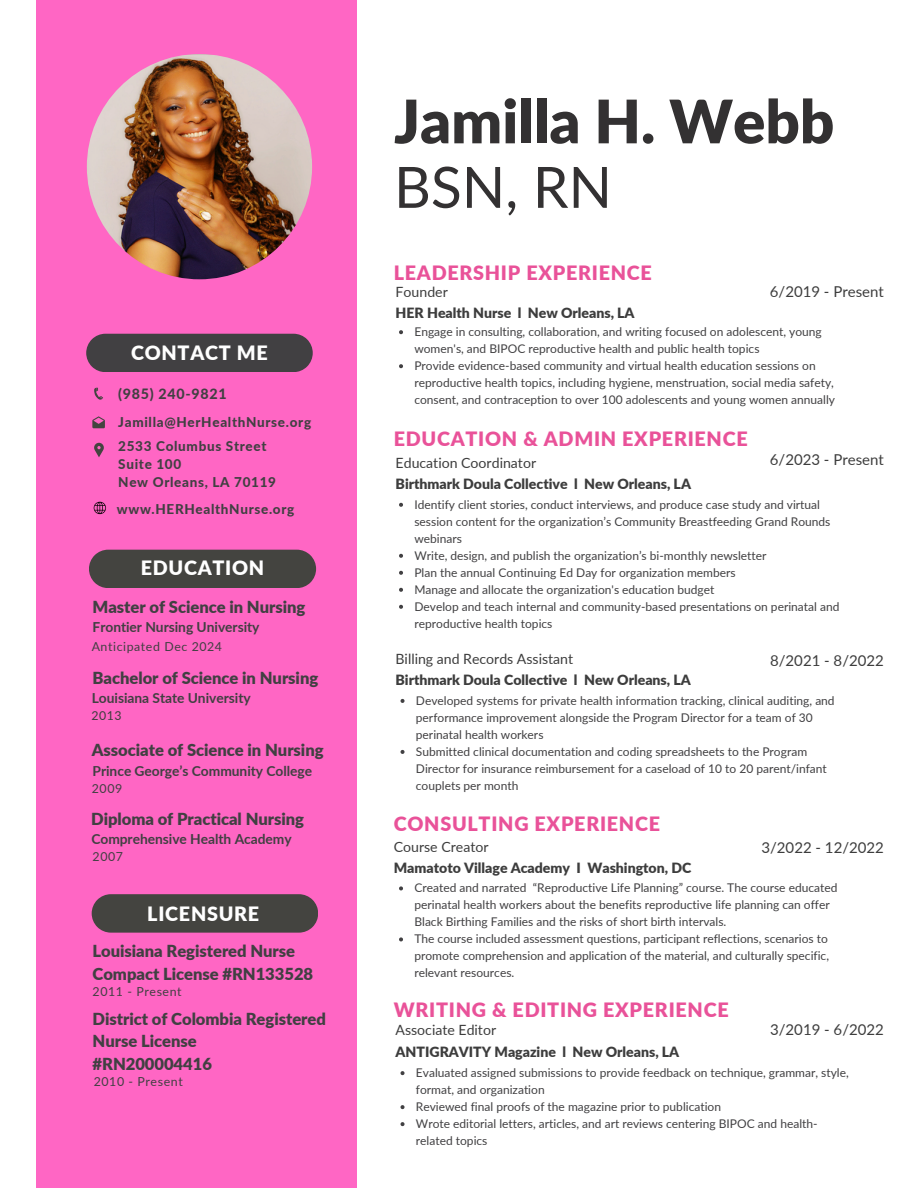
<style>
.page{position:relative;width:918px;height:1188px;background:#fff}
.page>*{position:absolute;margin:0;border:0;box-sizing:border-box;transform-origin:0 0}
.t1{font:900 60px "Lato";color:#333132}
.t2{font:57px "Lato";color:#333132}
.t3{font:900 19.8px "Lato";letter-spacing:.035em;color:#e95299}
.t4{font:900 19.8px "Lato";letter-spacing:.035em;color:#fff}
.t5{font:900 16.65px/22.8px "Lato";letter-spacing:-.005em;color:#414042}
.t6{font:15px "Lato";color:#3d3d3d}
.t7{font:800 14.25px "Lato";letter-spacing:.05em;color:#414042}
.t8{font:900 14.1px "Lato";color:#3d3d3d}
.t9{font:14.1px "Lato";color:#3d3d3d}
.t10{font:700 13.8px "Lato";letter-spacing:-.005em;color:#414042}
.t11{font:800 13.5px "Lato";letter-spacing:.05em;color:#414042}
.t12{font:12.45px "Lato";letter-spacing:.045em;color:#414042}
.t13{font:12.3px "Lato";letter-spacing:.045em;color:#414042}
.t14{font:12.3px "Lato";color:#3d3d3d}
.t15{font:12px/17px "Lato";color:#414042}
</style>
<div class="page">
<div style="left:36px;top:0;width:321px;height:1188px;background:#ff66c4"></div>
<div style="left:86px;top:334px;width:227px;height:38px;background:#414042"></div>
<div style="left:89px;top:550px;width:227px;height:38px;background:#444440"></div>
<svg style="left:92px;top:894px;width:226px;height:39px"></svg>
<svg style="left:94px;top:443px;width:10px;height:14px"></svg>
<svg style="left:92px;top:416px;width:13px;height:12px"></svg>
<svg style="left:94px;top:388px;width:9px;height:12px"></svg>
<img style="left:87px;top:54px;width:225px;height:225px;border-radius:50%">
<svg style="left:94px;top:502px;width:12px;height:12px"></svg>
<svg style="left:399px;top:330px;width:4px;height:4px"></svg>
<svg style="left:399px;top:364px;width:4px;height:4px"></svg>
<svg style="left:399px;top:503px;width:4px;height:4px"></svg>
<svg style="left:399px;top:554px;width:4px;height:4px"></svg>
<svg style="left:399px;top:571px;width:4px;height:4px"></svg>
<svg style="left:399px;top:588px;width:4px;height:4px"></svg>
<svg style="left:399px;top:605px;width:4px;height:4px"></svg>
<svg style="left:399px;top:886px;width:4px;height:4px"></svg>
<svg style="left:399px;top:937px;width:4px;height:4px"></svg>
<svg style="left:401px;top:1071px;width:4px;height:4px"></svg>
<svg style="left:401px;top:1105px;width:4px;height:4px"></svg>
<svg style="left:401px;top:1122px;width:4px;height:4px"></svg>
<svg style="left:401px;top:699px;width:4px;height:4px"></svg>
<svg style="left:401px;top:750px;width:4px;height:4px"></svg>
<p class="t4" style="left:131px;top:341px;width:138px">CONTACT ME</p>
<p class="t7" style="left:118px;top:385px;width:110px">(985) 240-9821</p>
<p class="t11" style="left:118px;top:413px;width:194px">Jamilla@HerHealthNurse.org</p>
<p class="t11" style="left:118px;top:438px;width:150px">2533 Columbus Street</p>
<p class="t11" style="left:118px;top:456px;width:65px">Suite 100</p>
<p class="t11" style="left:118px;top:474px;width:159px">New Orleans, LA 70119</p>
<p class="t11" style="left:117px;top:501px;width:179px">www.HERHealthNurse.org</p>
<p class="t4" style="left:141px;top:556px;width:125px">EDUCATION</p>
<p class="t5" style="left:93px;top:595px;width:214px">Master of Science in Nursing</p>
<p class="t10" style="left:93px;top:618px;width:168px">Frontier Nursing University</p>
<p class="t13" style="left:92px;top:639px;width:132px">Anticipated Dec 2024</p>
<p class="t5" style="left:93px;top:666px;width:227px">Bachelor of Science in Nursing</p>
<p class="t10" style="left:92px;top:690px;width:160px">Louisiana State University</p>
<p class="t14" style="left:91px;top:708px;width:32px">2013</p>
<p class="t5" style="left:92px;top:738px;width:233px">Associate of Science in Nursing</p>
<p class="t10" style="left:93px;top:762px;width:221px">Prince George’s Community College</p>
<p class="t12" style="left:92px;top:781px;width:32px">2009</p>
<p class="t5" style="left:91px;top:808px;width:215px">Diploma of Practical Nursing</p>
<p class="t10" style="left:91px;top:831px;width:202px">Comprehensive Health Academy</p>
<p class="t12" style="left:93px;top:849px;width:32px">2007</p>
<p class="t4" style="left:147px;top:901px;width:113px">LICENSURE</p>
<p class="t5" style="left:93px;top:939px;width:222px">Louisiana Registered Nurse<br>Compact License #RN133528</p>
<p class="t12" style="left:93px;top:984px;width:91px">2011 - Present</p>
<p class="t5" style="left:93px;top:1007px;width:235px">District of Colombia Registered<br>Nurse License</p>
<p class="t5" style="left:93px;top:1052px;width:121px">#RN200004416</p>
<p class="t12" style="left:94px;top:1073px;width:91px">2010 - Present</p>
<p class="t1" style="left:394px;top:84px;width:442px">Jamilla H. Webb</p>
<p class="t2" style="left:394px;top:152px;width:219px">BSN, RN</p>
<p class="t3" style="left:394px;top:260px;width:259px">LEADERSHIP EXPERIENCE</p>
<p class="t6" style="left:770px;top:283px;width:116px">6/2019 - Present</p>
<p class="t9" style="left:396px;top:283px;width:54px">Founder</p>
<p class="t15" style="left:414px;top:323px;width:409px">Engage in consulting, collaboration, and writing focused on adolescent, young women's, and BIPOC reproductive health and public health topics</p>
<p class="t15" style="left:414px;top:357px;width:422px">Provide evidence-based community and virtual health education sessions on reproductive health topics, including hygiene, menstruation, social media safety, consent, and contraception to over 100 adolescents and young women annually</p>
<p class="t8" style="left:396px;top:304px;width:241px">HER Health Nurse l New Orleans, LA</p>
<p class="t3" style="left:394px;top:427px;width:355px">EDUCATION &amp; ADMIN EXPERIENCE</p>
<p class="t6" style="left:770px;top:450px;width:116px">6/2023 - Present</p>
<p class="t9" style="left:396px;top:454px;width:142px">Education Coordinator</p>
<p class="t15" style="left:414px;top:496px;width:418px">Identify client stories, conduct interviews, and produce case study and virtual session content for the organization’s Community Breastfeeding Grand Rounds webinars</p>
<p class="t15" style="left:414px;top:547px;width:354px">Write, design, and publish the organization’s bi-monthly newsletter</p>
<p class="t15" style="left:414px;top:564px;width:323px">Plan the annual Continuing Ed Day for organization members</p>
<p class="t15" style="left:414px;top:581px;width:302px">Manage and allocate the organization's education budget</p>
<p class="t15" style="left:414px;top:598px;width:427px">Develop and teach internal and community-based presentations on perinatal and reproductive health topics</p>
<p class="t8" style="left:396px;top:475px;width:297px">Birthmark Doula Collective l New Orleans, LA</p>
<p class="t9" style="left:396px;top:650px;width:179px">Billing and Records Assistant</p>
<p class="t15" style="left:416px;top:692px;width:420px">Developed systems for private health information tracking, clinical auditing, and performance improvement alongside the Program Director for a team of 30 perinatal health workers</p>
<p class="t15" style="left:416px;top:743px;width:413px">Submitted clinical documentation and coding spreadsheets to the Program<br>Director for insurance reimbursement for a caseload of 10 to 20 parent/infant couplets per month</p>
<p class="t6" style="left:770px;top:651px;width:115px">8/2021 - 8/2022</p>
<p class="t8" style="left:396px;top:671px;width:297px">Birthmark Doula Collective l New Orleans, LA</p>
<p class="t3" style="left:394px;top:811px;width:268px">CONSULTING EXPERIENCE</p>
<p class="t9" style="left:394px;top:838px;width:96px">Course Creator</p>
<p class="t6" style="left:761px;top:838px;width:124px">3/2022 - 12/2022</p>
<p class="t8" style="left:394px;top:859px;width:299px">Mamatoto Village Academy I Washington, DC</p>
<p class="t15" style="left:414px;top:879px;width:425px">Created and narrated “Reproductive Life Planning” course. The course educated perinatal health workers about the benefits reproductive life planning can offer<br>Black Birthing Families and the risks of short birth intervals.</p>
<p class="t15" style="left:414px;top:930px;width:416px;text-align:justify">The course included assessment questions, participant reflections, scenarios to promote comprehension and application of the material, and culturally specific, relevant resources.</p>
<p class="t3" style="left:394px;top:998px;width:336px">WRITING &amp; EDITING EXPERIENCE</p>
<p class="t9" style="left:396px;top:1021px;width:102px">Associate Editor</p>
<p class="t6" style="left:770px;top:1020px;width:115px">3/2019 - 6/2022</p>
<p class="t8" style="left:396px;top:1043px;width:285px">ANTIGRAVITY Magazine l New Orleans, LA</p>
<p class="t15" style="left:416px;top:1064px;width:434px">Evaluated assigned submissions to provide feedback on technique, grammar, style, format, and organization</p>
<p class="t15" style="left:416px;top:1098px;width:307px">Reviewed final proofs of the magazine prior to publication</p>
<p class="t15" style="left:416px;top:1115px;width:403px">Wrote editorial letters, articles, and art reviews centering BIPOC and health&shy;related topics</p>
</div>
